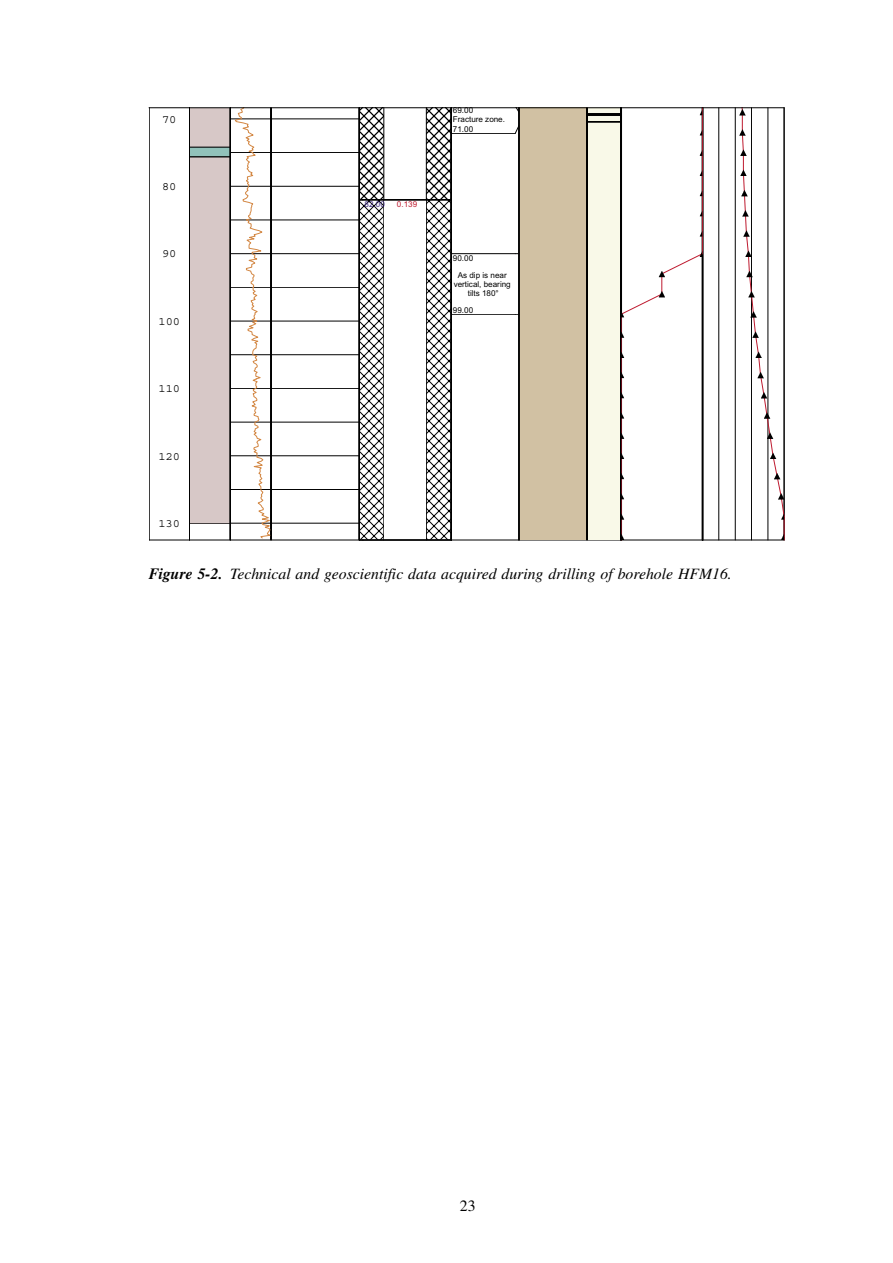
<style>
.page{position:relative;width:893px;height:1263px;background:#fff}
.page>*{position:absolute;margin:0;border:0;box-sizing:border-box;transform-origin:0 0}
.t1{font:italic 15.75px "Times";color:#000}
.t2{font:15.75px "Times";color:#000}
.t3{font:11.85px "Courier";color:#000}
.t4{font:8.1px/9.1px "Arial";color:#000;text-align:center}
.t5{font:8.1px "Arial";color:#3b277e}
.t6{font:8.1px "Arial";color:#be1a2f}
.s1{font-weight:700}
</style>
<div class="page">
<hr style="left:149px;top:540px;width:635px;height:1px;background:#000">
<div style="left:519px;top:108px;width:68px;height:432px;background:#d1c1a3"></div>
<div style="left:587px;top:108px;width:34px;height:432px;background:#f9f9e8"></div>
<svg style="left:360px;top:108px;width:24px;height:91px"></svg>
<svg style="left:427px;top:108px;width:24px;height:91px"></svg>
<hr style="left:384px;top:108px;width:1px;height:92px;background:#000">
<hr style="left:426px;top:108px;width:1px;height:92px;background:#000">
<svg style="left:360px;top:200px;width:24px;height:340px"></svg>
<svg style="left:427px;top:200px;width:24px;height:340px"></svg>
<hr style="left:384px;top:200px;width:1px;height:340px;background:#000">
<hr style="left:426px;top:200px;width:1px;height:340px;background:#000">
<div style="left:587px;top:113px;width:34px;height:3px;border:1px solid #000"></div>
<div style="left:587px;top:121px;width:34px;height:1px;border:1px solid #000"></div>
<hr style="left:149px;top:108px;width:1px;height:432px;background:#000">
<hr style="left:230px;top:152px;width:129px;height:1px;background:#000">
<hr style="left:230px;top:220px;width:129px;height:1px;background:#000">
<hr style="left:230px;top:287px;width:129px;height:1px;background:#000">
<hr style="left:230px;top:354px;width:129px;height:1px;background:#000">
<hr style="left:230px;top:422px;width:129px;height:1px;background:#000">
<hr style="left:230px;top:489px;width:129px;height:1px;background:#000">
<hr style="left:230px;top:119px;width:129px;height:1px;background:#000">
<hr style="left:230px;top:186px;width:129px;height:1px;background:#000">
<hr style="left:230px;top:253px;width:129px;height:1px;background:#000">
<hr style="left:230px;top:321px;width:129px;height:1px;background:#000">
<hr style="left:230px;top:388px;width:129px;height:1px;background:#000">
<hr style="left:230px;top:455px;width:129px;height:1px;background:#000">
<hr style="left:230px;top:523px;width:129px;height:1px;background:#000">
<hr style="left:271px;top:108px;width:1px;height:432px;background:#000">
<hr style="left:620px;top:108px;width:2px;height:432px;background:#000">
<hr style="left:702px;top:108px;width:2px;height:432px;background:#000">
<hr style="left:718px;top:108px;width:1px;height:432px;background:#000">
<hr style="left:735px;top:108px;width:1px;height:432px;background:#000">
<hr style="left:587px;top:108px;width:1px;height:432px;background:#000">
<hr style="left:189px;top:108px;width:1px;height:432px;background:#000">
<hr style="left:230px;top:108px;width:1px;height:432px;background:#000">
<hr style="left:359px;top:108px;width:1px;height:432px;background:#000">
<hr style="left:451px;top:108px;width:1px;height:432px;background:#000">
<hr style="left:519px;top:108px;width:1px;height:432px;background:#000">
<svg style="left:190px;top:108px;width:83px;height:431px"></svg>
<svg style="left:621px;top:108px;width:82px;height:432px"></svg>
<svg style="left:739px;top:108px;width:46px;height:432px"></svg>
<hr style="left:363px;top:199px;width:88px;height:1px;background:#000">
<svg style="left:515px;top:108px;width:4px;height:5px"></svg>
<hr style="left:451px;top:133px;width:64px;height:1px;background:#000">
<svg style="left:515px;top:125px;width:4px;height:9px"></svg>
<hr style="left:451px;top:253px;width:64px;height:1px;background:#000">
<hr style="left:451px;top:314px;width:64px;height:1px;background:#000">
<hr style="left:149px;top:107px;width:635px;height:1px;background:#000">
<p class="t3" style="left:162px;top:113px;width:16px">70</p>
<p class="t3" style="left:162px;top:181px;width:16px">80</p>
<p class="t3" style="left:162px;top:248px;width:16px">90</p>
<p class="t3" style="left:159px;top:315px;width:23px">100</p>
<p class="t3" style="left:159px;top:383px;width:23px">110</p>
<p class="t3" style="left:159px;top:450px;width:23px">120</p>
<p class="t3" style="left:159px;top:517px;width:23px">130</p>
<p class="t5" style="left:365px;top:199px;width:22px">82.00</p>
<p class="t6" style="left:397px;top:199px;width:22px">0.139</p>
<p class="t4" style="left:453px;top:106px;width:22px">69.00</p>
<p class="t4" style="left:453px;top:124px;width:22px">71.00</p>
<p class="t4" style="left:453px;top:115px;width:54px">Fracture zone.</p>
<p class="t4" style="left:453px;top:254px;width:22px">90.00</p>
<p class="t4" style="left:454px;top:270px;width:59px">As dip is near vertical, bearing tilts 180°</p>
<p class="t4" style="left:453px;top:305px;width:22px">99.00</p>
<p class="t1" style="left:149px;top:565px;width:585px"><span class="s1">Figure 5-2.</span> Technical and geoscientific data acquired during drilling of borehole HFM16.</p>
<p class="t2" style="left:460px;top:1197px;width:17px">23</p>
</div>
